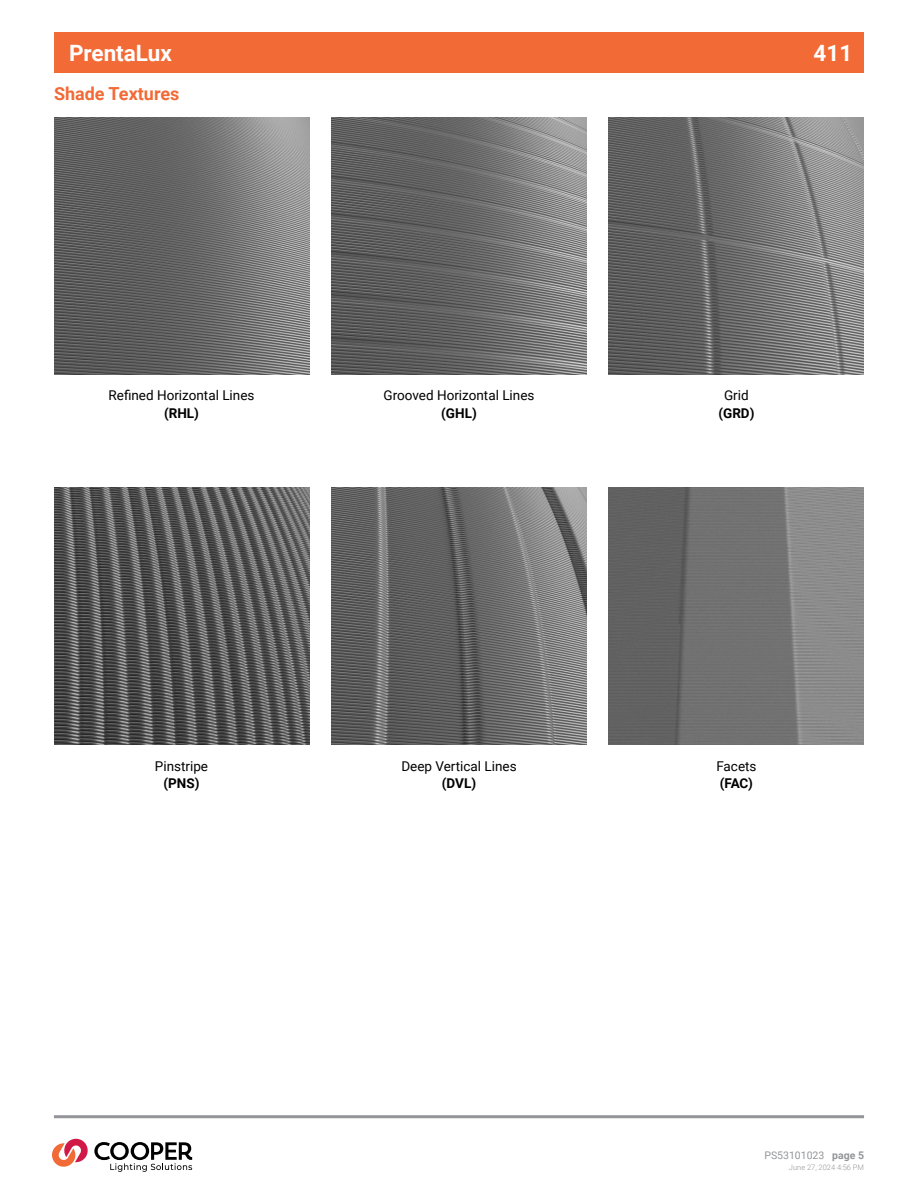
<style>
.page{position:relative;width:918px;height:1188px;background:#fff}
.page>*{position:absolute;margin:0;border:0;box-sizing:border-box;transform-origin:0 0}
.t1{font:700 22.5px "Roboto";color:#fff}
.t2{font:700 18px "Roboto";color:#f26a36}
.t3{font:13.5px "Roboto";color:#000}
.t4{font:700 13.5px "Roboto";color:#000}
.t5{font:10.5px "Roboto";color:#939598}
.t6{font:300 7.5px "Roboto";color:#939598}
.s1{font-weight:700}
</style>
<div class="page">
<div style="left:54px;top:32px;width:810px;height:41px;background:#f26a36"></div>
<hr style="left:54px;top:1115px;width:810px;height:3px;background:#939598">
<img style="left:609px;top:487px;width:255px;height:257px">
<img style="left:331px;top:487px;width:256px;height:257px">
<img style="left:54px;top:487px;width:255px;height:257px">
<img style="left:609px;top:117px;width:255px;height:258px">
<img style="left:331px;top:117px;width:256px;height:258px">
<img style="left:54px;top:117px;width:255px;height:258px">
<svg style="left:52px;top:1138px;width:140px;height:34px"></svg>
<h1 class="t1" style="left:69px;top:38px;width:105px">PrentaLux</h1>
<h1 class="t1" style="left:814px;top:38px;width:40px">411</h1>
<h2 class="t2" style="left:54px;top:81px;width:127px">Shade Textures</h2>
<p class="t3" style="left:109px;top:386px;width:147px">Refined Horizontal Lines</p>
<p class="t4" style="left:164px;top:403px;width:36px">(RHL)</p>
<p class="t3" style="left:384px;top:386px;width:152px">Grooved Horizontal Lines</p>
<p class="t4" style="left:441px;top:403px;width:37px">(GHL)</p>
<p class="t3" style="left:724px;top:386px;width:26px">Grid</p>
<p class="t4" style="left:718px;top:403px;width:38px">(GRD)</p>
<p class="t3" style="left:155px;top:757px;width:55px">Pinstripe</p>
<p class="t4" style="left:164px;top:774px;width:38px">(PNS)</p>
<p class="t3" style="left:401px;top:757px;width:117px">Deep Vertical Lines</p>
<p class="t4" style="left:442px;top:774px;width:36px">(DVL)</p>
<p class="t3" style="left:716px;top:757px;width:42px">Facets</p>
<p class="t4" style="left:720px;top:774px;width:35px">(FAC)</p>
<p class="t5" style="left:764px;top:1148px;width:101px">PS53101023 <span class="s1">page 5</span></p>
<p class="t6" style="left:789px;top:1162px;width:77px">June 27, 2024 4:56 PM</p>
</div>
